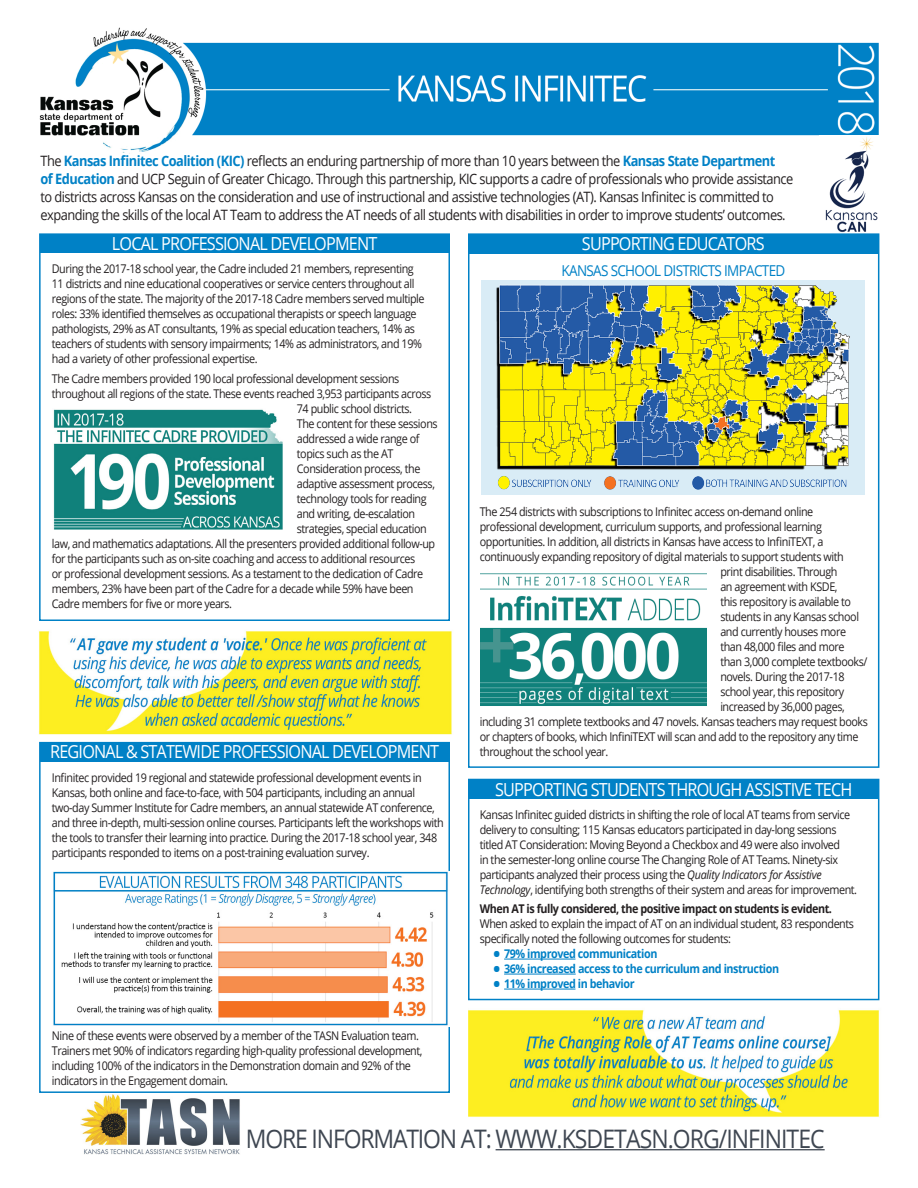
<style>
.page{position:relative;width:918px;height:1188px;background:#fff}
.page>*{position:absolute;margin:0;border:0;box-sizing:border-box;transform-origin:0 0}
.t1{font:25.5px "Open Sans";letter-spacing:-.04em;color:#3e4651;scale:.9 1}
.t2{font:18px "Open Sans";letter-spacing:-.05em;color:#fff;scale:.9 1}
.t3{font:15px "Open Sans";letter-spacing:-.05em;color:#0081c6;scale:.9 1}
.t4{font:14.25px/18px "Open Sans";letter-spacing:-.04em;color:#231f20;scale:.9 1}
.t5{font:12px/15px "Open Sans";letter-spacing:-.04em;color:#231f20;scale:.9 1}
.t6{font:700 12px "Open Sans";letter-spacing:-.04em;color:#0081c6;scale:.9 1}
.s1{font-weight:700;color:#0081c6}
.s2{font-style:italic}
.s3{font-weight:700}
.s4{font-size:19.5px}
</style>
<div class="page">
<img style="left:81px;top:1094px;width:159px;height:61px">
<div style="left:39px;top:742px;width:411px;height:351px;border:2px solid #0081c6"></div>
<div style="left:40px;top:743px;width:409px;height:19px;background:#0081c6"></div>
<div style="left:39px;top:233px;width:411px;height:388px;border:2px solid #0081c6"></div>
<div style="left:468px;top:779px;width:411px;height:221px;border:2px solid #0081c6"></div>
<img style="left:39px;top:27px;width:840px;height:127px">
<div style="left:468px;top:233px;width:411px;height:535px;border:2px solid #0081c6"></div>
<div style="left:469px;top:234px;width:410px;height:19px;background:#0081c6"></div>
<div style="left:40px;top:234px;width:409px;height:19px;background:#0081c6"></div>
<div style="left:469px;top:780px;width:409px;height:19px;background:#0081c6"></div>
<div style="left:481px;top:280px;width:384px;height:214px;background:#d9ecf6"></div>
<img style="left:496px;top:285px;width:354px;height:205px">
<hr style="left:504px;top:959px;width:71px;height:1px;background:#0081c6">
<hr style="left:504px;top:974px;width:72px;height:1px;background:#0081c6">
<hr style="left:504px;top:989px;width:71px;height:1px;background:#0081c6">
<img style="left:819px;top:136px;width:60px;height:96px">
<hr style="left:496px;top:1149px;width:329px;height:1px;background:#3e4651">
<img style="left:480px;top:573px;width:227px;height:133px">
<img style="left:53px;top:409px;width:230px;height:121px">
<img style="left:39px;top:631px;width:413px;height:104px">
<img style="left:53px;top:871px;width:396px;height:156px">
<img style="left:468px;top:1010px;width:411px;height:107px">
<p class="t4" style="left:40px;top:152px;width:838px">The <span class="s1">Kansas Infinitec Coalition (KIC)</span> reflects an enduring partnership of more than 10 years between the <span class="s1">Kansas State Department<br>of Education</span> and UCP Seguin of Greater Chicago. Through this partnership, KIC supports a cadre of professionals who provide assistance to districts across Kansas on the consideration and use of instructional and assistive technologies (AT). Kansas Infinitec is committed to expanding the skills of the local AT Team to address the AT needs of all students with disabilities in order to improve students’ outcomes.</p>
<p class="t2" style="left:112px;top:231px;width:296px">LOCAL PROFESSIONAL DEVELOPMENT</p>
<p class="t2" style="left:582px;top:231px;width:205px">SUPPORTING EDUCATORS</p>
<p class="t5" style="left:52px;top:261px;width:416px">During the 2017-18 school year, the Cadre included 21 members, representing 11 districts and nine educational cooperatives or service centers throughout all regions of the state. The majority of the 2017-18 Cadre members served multiple roles: 33% identified themselves as occupational therapists or speech language pathologists, 29% as AT consultants, 19% as special education teachers, 14% as teachers of students with sensory impairments; 14% as administrators, and 19% had a variety of other professional expertise.</p>
<p class="t5" style="left:52px;top:371px;width:388px">The Cadre members provided 190 local professional development sessions</p>
<p class="t5" style="left:52px;top:386px;width:423px">throughout all regions of the state. These events reached 3,953 participants across</p>
<p class="t5" style="left:297px;top:401px;width:129px">74 public school districts.</p>
<p class="t5" style="left:297px;top:416px;width:158px">The content for these sessions</p>
<p class="t5" style="left:297px;top:431px;width:138px">addressed a wide range of</p>
<p class="t5" style="left:297px;top:446px;width:109px">topics such as the AT</p>
<p class="t5" style="left:297px;top:461px;width:139px">Consideration process, the</p>
<p class="t5" style="left:297px;top:476px;width:155px">adaptive assessment process,</p>
<p class="t5" style="left:297px;top:491px;width:146px">technology tools for reading</p>
<p class="t5" style="left:297px;top:506px;width:133px">and writing, de-escalation</p>
<p class="t5" style="left:297px;top:521px;width:146px">strategies, special education</p>
<p class="t5" style="left:52px;top:536px;width:428px">law, and mathematics adaptations. All the presenters provided additional follow-up</p>
<p class="t5" style="left:52px;top:551px;width:405px">for the participants such as on-site coaching and access to additional resources</p>
<p class="t5" style="left:52px;top:566px;width:414px">or professional development sessions. As a testament to the dedication of Cadre</p>
<p class="t5" style="left:52px;top:581px;width:403px">members, 23% have been part of the Cadre for a decade while 59% have been</p>
<p class="t5" style="left:52px;top:596px;width:202px">Cadre members for five or more years.</p>
<p class="t2" style="left:50px;top:739px;width:434px">REGIONAL &amp; STATEWIDE PROFESSIONAL DEVELOPMENT</p>
<p class="t5" style="left:52px;top:770px;width:437px">Infinitec provided 19 regional and statewide professional development events in Kansas, both online and face-to-face, with 504 participants, including an annual two-day Summer Institute for Cadre members, an annual statewide AT conference, and three in-depth, multi-session online courses. Participants left the workshops with the tools to transfer their learning into practice. During the 2017-18 school year, 348 participants responded to items on a post-training evaluation survey.</p>
<p class="t5" style="left:52px;top:1028px;width:413px">Nine of these events were observed by a member of the TASN Evaluation team.<br>Trainers met 90% of indicators regarding high-quality professional development, including 100% of the indicators in the Demonstration domain and 92% of the indicators in the Engagement domain.</p>
<p class="t3" style="left:562px;top:260px;width:250px">KANSAS SCHOOL DISTRICTS IMPACTED</p>
<p class="t5" style="left:480px;top:504px;width:372px">The 254 districts with subscriptions to Infinitec access on-demand online</p>
<p class="t5" style="left:480px;top:519px;width:382px">professional development, curriculum supports, and professional learning</p>
<p class="t5" style="left:480px;top:534px;width:383px">opportunities. In addition, all districts in Kansas have access to InfiniTEXT, a</p>
<p class="t5" style="left:480px;top:549px;width:406px">continuously expanding repository of digital materials to support students with</p>
<p class="t5" style="left:720px;top:564px;width:132px">print disabilities. Through</p>
<p class="t5" style="left:720px;top:579px;width:132px">an agreement with KSDE,</p>
<p class="t5" style="left:720px;top:594px;width:147px">this repository is available to</p>
<p class="t5" style="left:720px;top:609px;width:156px">students in any Kansas school</p>
<p class="t5" style="left:720px;top:624px;width:141px">and currently houses more</p>
<p class="t5" style="left:720px;top:639px;width:139px">than 48,000 files and more</p>
<p class="t5" style="left:720px;top:654px;width:165px">than 3,000 complete textbooks/</p>
<p class="t5" style="left:720px;top:669px;width:140px">novels. During the 2017-18</p>
<p class="t5" style="left:720px;top:684px;width:139px">school year, this repository</p>
<p class="t5" style="left:720px;top:699px;width:140px">increased by 36,000 pages,</p>
<p class="t5" style="left:480px;top:714px;width:433px">including 31 complete textbooks and 47 novels. Kansas teachers may request books</p>
<p class="t5" style="left:480px;top:729px;width:422px">or chapters of books, which InfiniTEXT will scan and add to the repository any time</p>
<p class="t5" style="left:480px;top:744px;width:145px">throughout the school year.</p>
<p class="t2" style="left:495px;top:777px;width:398px">SUPPORTING STUDENTS THROUGH ASSISTIVE TECH</p>
<p class="t5" style="left:480px;top:806px;width:421px">Kansas Infinitec guided districts in shifting the role of local AT teams from service delivery to consulting; 115 Kansas educators participated in day-long sessions titled AT Consideration: Moving Beyond a Checkbox and 49 were also involved<br>in the semester-long online course The Changing Role of AT Teams. Ninety-six participants analyzed their process using the <span class="s2">Quality Indicators for Assistive Technology</span>, identifying both strengths of their system and areas for improvement.</p>
<p class="t5" style="left:480px;top:901px;width:417px"><span class="s3">When AT is fully considered, the positive impact on students is evident.<br></span>When asked to explain the impact of AT on an individual student, 83 respondents specifically noted the following outcomes for students:</p>
<p class="t6" style="left:493px;top:945px;width:184px"><span class="s4">•</span> 79% improved communication</p>
<p class="t6" style="left:493px;top:960px;width:319px"><span class="s4">•</span> 36% increased access to the curriculum and instruction</p>
<p class="t6" style="left:493px;top:975px;width:159px"><span class="s4">•</span> 11% improved in behavior</p>
<p class="t1" style="left:246px;top:1121px;width:645px">MORE INFORMATION AT: WWW.KSDETASN.ORG/INFINITEC</p>
</div>
